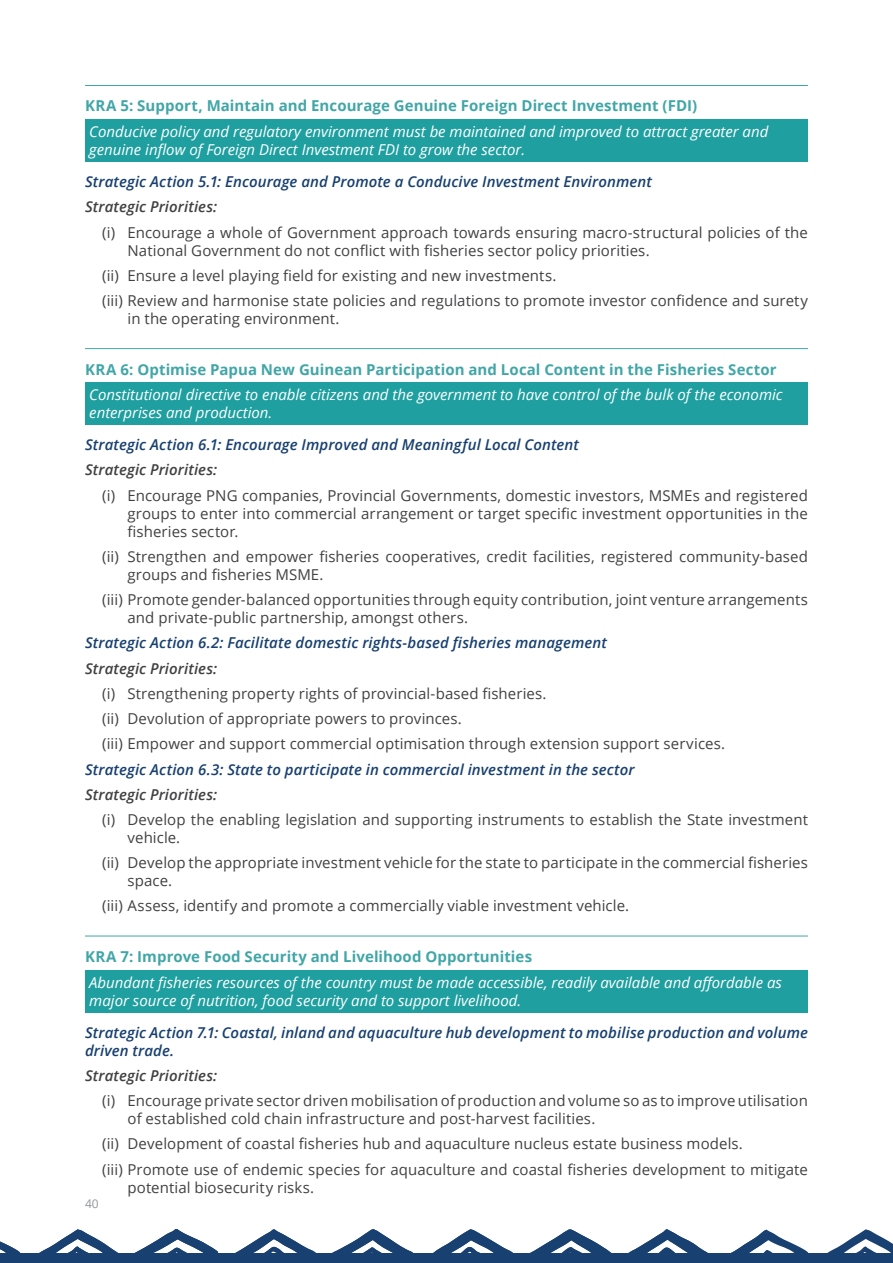
<style>
.page{position:relative;width:893px;height:1263px;background:#fff}
.page>*{position:absolute;margin:0;border:0;box-sizing:border-box;transform-origin:0 0}
.t1{font:15px/18px "Open Sans";letter-spacing:.005em;color:#414042}
.t2{font:italic 15px/18px "Open Sans";color:#fff}
.t3{font:italic 600 15px/18px "Open Sans";letter-spacing:.005em;color:#184070}
.t4{font:700 15px "Open Sans";letter-spacing:.005em;color:#41a6a7}
.t5{font:italic 600 15px "Open Sans";letter-spacing:.005em;color:#414042}
.t6{font:12px "Open Sans";color:#939598}
</style>
<div class="page">
<div style="left:0;top:1253px;width:893px;height:10px;background:#184070"></div>
<svg style="left:0;top:1241px;width:20px;height:12px"></svg>
<svg style="left:39px;top:1229px;width:79px;height:24px"></svg>
<svg style="left:134px;top:1229px;width:84px;height:24px"></svg>
<svg style="left:235px;top:1229px;width:81px;height:24px"></svg>
<svg style="left:332px;top:1229px;width:82px;height:24px"></svg>
<svg style="left:433px;top:1229px;width:80px;height:24px"></svg>
<svg style="left:530px;top:1229px;width:82px;height:24px"></svg>
<svg style="left:628px;top:1229px;width:80px;height:24px"></svg>
<svg style="left:731px;top:1230px;width:77px;height:23px"></svg>
<svg style="left:827px;top:1229px;width:66px;height:24px"></svg>
<hr style="left:85px;top:85px;width:723px;height:1px;background:#41a6a7">
<hr style="left:85px;top:348px;width:723px;height:1px;background:#41a6a7">
<hr style="left:85px;top:936px;width:723px;height:1px;background:#41a6a7">
<div style="left:85px;top:119px;width:723px;height:43px;background:#1f9fa0"></div>
<div style="left:85px;top:382px;width:723px;height:43px;background:#1f9fa0"></div>
<div style="left:85px;top:970px;width:723px;height:42px;background:#1f9fa0"></div>
<p class="t4" style="left:85px;top:95px;width:614px">KRA 5: Support, Maintain and Encourage Genuine Foreign Direct Investment (FDI)</p>
<p class="t2" style="left:89px;top:122px;width:681px">Conducive policy and regulatory environment must be maintained and improved to attract greater and genuine inflow of Foreign Direct Investment FDI to grow the sector.</p>
<p class="t3" style="left:85px;top:172px;width:568px">Strategic Action 5.1: Encourage and Promote a Conducive Investment Environment</p>
<p class="t5" style="left:85px;top:197px;width:134px">Strategic Priorities:</p>
<p class="t1" style="left:128px;top:223px;width:682px;text-indent:-26px">(i) Encourage a whole of Government approach towards ensuring macro-structural policies of the<br>National Government do not conflict with fisheries sector policy priorities.</p>
<p class="t1" style="left:102px;top:262px;width:707px;line-height:25.2px">(ii) Ensure a level playing field for existing and new investments.<br>(iii) Review and harmonise state policies and regulations to promote investor confidence and surety</p>
<p class="t1" style="left:128px;top:309px;width:213px">in the operating environment.</p>
<p class="t4" style="left:85px;top:358px;width:693px">KRA 6: Optimise Papua New Guinean Participation and Local Content in the Fisheries Sector</p>
<p class="t2" style="left:89px;top:386px;width:695px">Constitutional directive to enable citizens and the government to have control of the bulk of the economic enterprises and production.</p>
<p class="t3" style="left:85px;top:435px;width:495px">Strategic Action 6.1: Encourage Improved and Meaningful Local Content</p>
<p class="t5" style="left:85px;top:460px;width:134px">Strategic Priorities:</p>
<p class="t1" style="left:128px;top:486px;width:682px;text-align:justify;text-indent:-26px">(i) Encourage PNG companies, Provincial Governments, domestic investors, MSMEs and registered groups to enter into commercial arrangement or target specific investment opportunities in the fisheries sector.</p>
<p class="t1" style="left:128px;top:547px;width:682px;text-indent:-26px">(ii) Strengthen and empower fisheries cooperatives, credit facilities, registered community-based groups and fisheries MSME.</p>
<p class="t1" style="left:128px;top:590px;width:682px;text-indent:-26px">(iii) Promote gender-balanced opportunities through equity contribution, joint venture arrangements and private-public partnership, amongst others.</p>
<p class="t3" style="left:85px;top:634px;width:523px">Strategic Action 6.2: Facilitate domestic rights-based fisheries management</p>
<p class="t5" style="left:85px;top:658px;width:134px">Strategic Priorities:</p>
<p class="t1" style="left:102px;top:680px;width:624px;line-height:25.2px">(i) Strengthening property rights of provincial-based fisheries.<br>(ii) Devolution of appropriate powers to provinces.<br>(iii) Empower and support commercial optimisation through extension support services.</p>
<p class="t3" style="left:85px;top:760px;width:551px">Strategic Action 6.3: State to participate in commercial investment in the sector</p>
<p class="t5" style="left:85px;top:784px;width:134px">Strategic Priorities:</p>
<p class="t1" style="left:128px;top:810px;width:682px;text-indent:-26px">(i) Develop the enabling legislation and supporting instruments to establish the State investment vehicle.</p>
<p class="t1" style="left:128px;top:853px;width:682px;text-indent:-26px">(ii) Develop the appropriate investment vehicle for the state to participate in the commercial fisheries space.</p>
<p class="t1" style="left:102px;top:897px;width:529px">(iii) Assess, identify and promote a commercially viable investment vehicle.</p>
<p class="t4" style="left:85px;top:946px;width:449px">KRA 7: Improve Food Security and Livelihood Opportunities</p>
<p class="t2" style="left:89px;top:973px;width:694px">Abundant fisheries resources of the country must be made accessible, readily available and affordable as major source of nutrition, food security and to support livelihood.</p>
<p class="t3" style="left:85px;top:1023px;width:724px">Strategic Action 7.1: Coastal, inland and aquaculture hub development to mobilise production and volume driven trade.</p>
<p class="t5" style="left:85px;top:1065px;width:134px">Strategic Priorities:</p>
<p class="t1" style="left:128px;top:1091px;width:682px;text-indent:-26px">(i) Encourage private sector driven mobilisation of production and volume so as to improve utilisation of established cold chain infrastructure and post-harvest facilities.</p>
<p class="t1" style="left:102px;top:1131px;width:707px;line-height:25.2px">(ii) Development of coastal fisheries hub and aquaculture nucleus estate business models.<br>(iii) Promote use of endemic species for aquaculture and coastal fisheries development to mitigate</p>
<p class="t1" style="left:128px;top:1178px;width:188px">potential biosecurity risks.</p>
<p class="t6" style="left:85px;top:1196px;width:15px">40</p>
</div>
